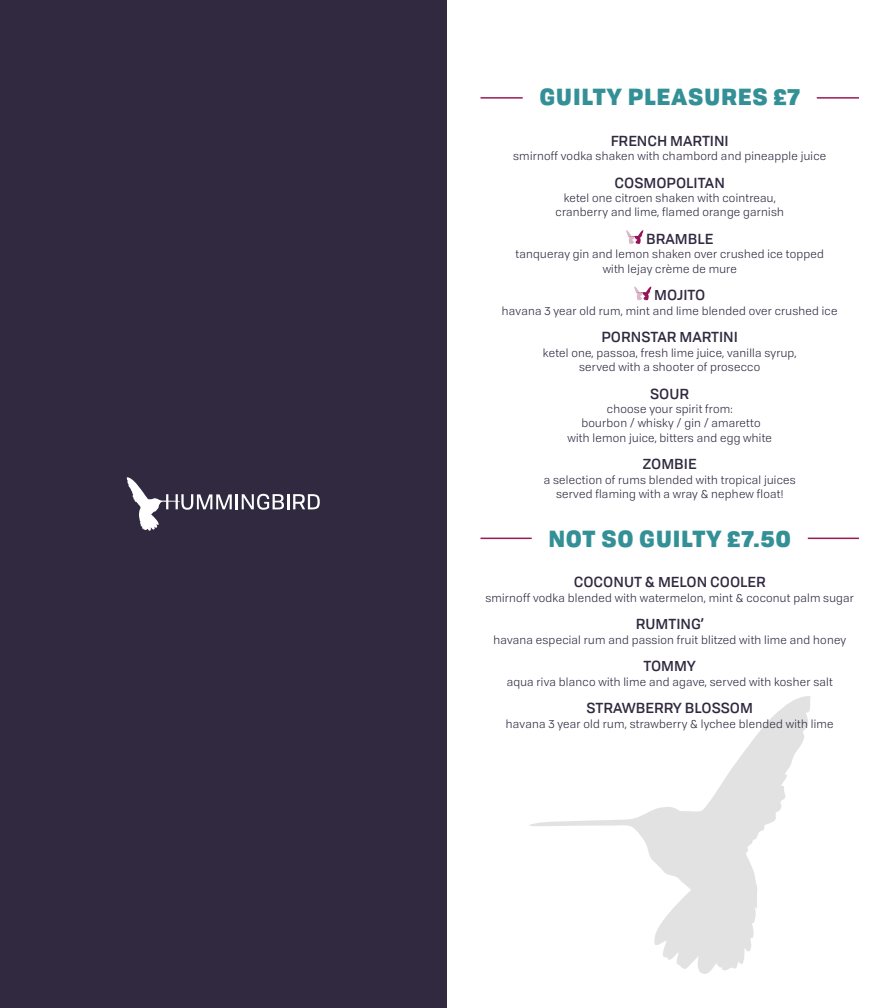
<style>
.page{position:relative;width:893px;height:1008px;background:#fff}
.page>*{position:absolute;margin:0;border:0;box-sizing:border-box;transform-origin:0 0}
.t1{font:900 22.5px "Tofino";letter-spacing:.03em;color:#339096}
.t2{font:500 14.25px "Tofino";color:#302940}
.t3{font:11.25px/14.2px "Tofino";letter-spacing:.02em;color:#302940;text-align:center}
</style>
<div class="page">
<svg style="left:529px;top:696px;width:282px;height:278px"></svg>
<hr style="left:480px;top:537px;width:379px;height:2px;background:#9b1a53">
<hr style="left:480px;top:97px;width:379px;height:2px;background:#9b1a53">
<div style="left:523px;top:93px;width:294px;height:15px;background:#fff"></div>
<div style="left:532px;top:534px;width:276px;height:15px;background:#fff"></div>
<svg style="left:626px;top:230px;width:17px;height:14px"></svg>
<svg style="left:634px;top:286px;width:17px;height:14px"></svg>
<div style="left:0;top:0;width:447px;height:1008px;background:#302940"></div>
<svg style="left:127px;top:477px;width:193px;height:54px"></svg>
<h1 class="t1" style="left:539px;top:78px;width:262px">GUILTY PLEASURES £7</h1>
<p class="t2" style="left:611px;top:130px;width:120px">FRENCH MARTINI</p>
<p class="t3" style="left:513px;top:148px;width:315px">smirnoff vodka shaken with chambord and pineapple juice</p>
<p class="t2" style="left:615px;top:172px;width:112px">COSMOPOLITAN</p>
<p class="t3" style="left:555px;top:190px;width:230px">ketel one citroen shaken with cointreau, cranberry and lime, flamed orange garnish</p>
<p class="t2" style="left:646px;top:228px;width:69px">BRAMBLE</p>
<p class="t3" style="left:515px;top:246px;width:310px">tanqueray gin and lemon shaken over crushed ice topped with lejay crème de mure</p>
<p class="t2" style="left:654px;top:284px;width:53px">MOJITO</p>
<p class="t3" style="left:502px;top:303px;width:337px">havana 3 year old rum, mint and lime blended over crushed ice</p>
<p class="t2" style="left:601px;top:326px;width:138px">PORNSTAR MARTINI</p>
<p class="t3" style="left:543px;top:345px;width:255px">ketel one, passoa, fresh lime juice, vanilla syrup, served with a shooter of prosecco</p>
<p class="t2" style="left:650px;top:382px;width:41px">SOUR</p>
<p class="t3" style="left:568px;top:401px;width:206px">choose your spirit from:<br>bourbon / whisky / gin / amaretto<br>with lemon juice, bitters and egg white</p>
<p class="t2" style="left:643px;top:453px;width:55px">ZOMBIE</p>
<p class="t3" style="left:544px;top:471px;width:253px">a selection of rums blended with tropical juices served flaming with a wray &amp; nephew float!</p>
<h1 class="t1" style="left:548px;top:519px;width:244px">NOT SO GUILTY £7.50</h1>
<p class="t2" style="left:574px;top:571px;width:194px">COCONUT &amp; MELON COOLER</p>
<p class="t3" style="left:485px;top:590px;width:370px">smirnoff vodka blended with watermelon, mint &amp; coconut palm sugar</p>
<p class="t2" style="left:636px;top:613px;width:69px">RUMTING’</p>
<p class="t3" style="left:493px;top:632px;width:354px">havana especial rum and passion fruit blitzed with lime and honey</p>
<p class="t2" style="left:643px;top:655px;width:54px">TOMMY</p>
<p class="t3" style="left:507px;top:674px;width:328px">aqua riva blanco with lime and agave, served with kosher salt</p>
<p class="t2" style="left:586px;top:697px;width:168px">STRAWBERRY BLOSSOM</p>
<p class="t3" style="left:506px;top:716px;width:329px">havana 3 year old rum, strawberry &amp; lychee blended with lime</p>
</div>
